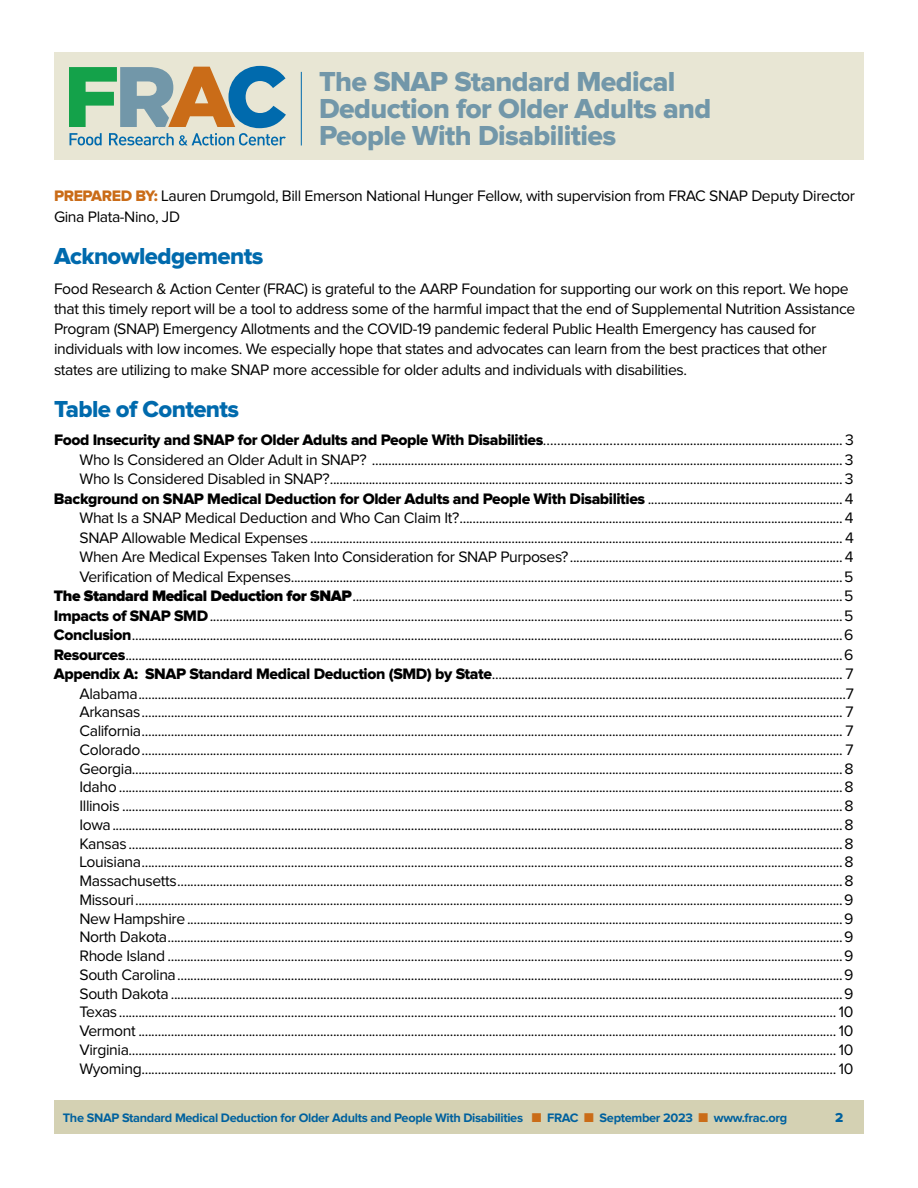
<style>
.page{position:relative;width:918px;height:1188px;background:#fff}
.page>*{position:absolute;margin:0;border:0;box-sizing:border-box;transform-origin:0 0}
.t1{font:28.5px/27px "Proxima Nova Extrabld";letter-spacing:-.02em;color:#7297a9}
.t2{font:24px "Proxima Nova Extrabld";letter-spacing:-.025em;color:#006aad}
.t3{font:15.75px/19px "Proxima Nova";letter-spacing:-.025em;color:#000}
.t4{font:15.75px "Proxima Nova Extrabld";letter-spacing:-.025em;color:#000}
.t5{font:13.5px "Proxima Nova Extrabld";color:#00619e}
.t6{font:700 12.75px "Proxima Nova";letter-spacing:-.025em;color:#00619e}
.s1{font-family:"Proxima Nova Extrabld";color:#ca6c18}
.s2{font-family:"Proxima Nova Extrabld"}
.s3{font-family:"Proxima Nova"}
.s4{font-weight:900}
.s5{color:#ca6c18}
</style>
<div class="page">
<div style="left:54px;top:1100px;width:810px;height:34px;background:#d4d1b3"></div>
<div style="left:54px;top:52px;width:810px;height:108px;background:#e8e6d4"></div>
<svg style="left:69px;top:66px;width:217px;height:79px"></svg>
<hr style="left:301px;top:72px;width:1px;height:73px;background:#006aad">
<h1 class="t1" style="left:319px;top:70px;width:394px">The SNAP Standard Medical<br>Deduction for Older Adults and<br>People With Disabilities</h1>
<p class="t3" style="left:54px;top:187px;width:803px;line-height:20.2px"><span class="s1">PREPARED BY:</span> Lauren Drumgold, Bill Emerson National Hunger Fellow, with supervision from FRAC SNAP Deputy Director<br>Gina Plata-Nino, JD</p>
<h2 class="t2" style="left:54px;top:245px;width:211px">Acknowledgements</h2>
<p class="t3" style="left:54px;top:279px;width:803px;line-height:20.2px">Food Research &amp; Action Center (FRAC) is grateful to the AARP Foundation for supporting our work on this report. We hope that this timely report will be a tool to address some of the harmful impact that the end of Supplemental Nutrition Assistance Program (SNAP) Emergency Allotments and the COVID-19 pandemic federal Public Health Emergency has caused for individuals with low incomes. We especially hope that states and advocates can learn from the best practices that other states are utilizing to make SNAP more accessible for older adults and individuals with disabilities.</p>
<h2 class="t2" style="left:54px;top:398px;width:187px">Table of Contents</h2>
<p class="t3" style="left:79px;top:431px;width:776px;line-height:19.5px;text-align:justify;text-indent:-25px"><span class="s2">Food Insecurity and SNAP for Older Adults and People With Disabilities</span>………………………............................................................... 3<br>Who Is Considered an Older Adult in SNAP? .................................................................................................................................................3<br>Who Is Considered Disabled in SNAP?..............................................................................................................................................................3</p>
<p class="t4" style="left:54px;top:491px;width:801px">Background on SNAP Medical Deduction for Older Adults and People With Disabilities <span class="s3">............................................................4</span></p>
<p class="t3" style="left:54px;top:509px;width:801px;text-align:right">What Is a SNAP Medical Deduction and Who Can Claim It?......................................................................................................................4<br>SNAP Allowable Medical Expenses .................................................................................................................................................................... 4<br>When Are Medical Expenses Taken Into Consideration for SNAP Purposes?....................................................................................4<br>Verification of Medical Expenses..........................................................................................................................................................................5<br><span class="s4">The Standard Medical Deduction for SNAP</span>.......................................................................................................................................................5<br><span class="s2">Impacts of SNAP SMD</span>...................................................................................................................................................................................................5<br><span class="s2">Conclusion</span>...........................................................................................................................................................................................................................6<br><span class="s2">Resources</span>.............................................................................................................................................................................................................................6<br><span class="s2">Appendix A: SNAP Standard Medical Deduction (SMD) by State</span>............................................................................................................ 7<br>Alabama..........................................................................................................................................................................................................................7<br>Arkansas........................................................................................................................................................................................................................ 7<br>California........................................................................................................................................................................................................................ 7<br>Colorado........................................................................................................................................................................................................................ 7<br>Georgia...........................................................................................................................................................................................................................8<br>Idaho ...............................................................................................................................................................................................................................8<br>Illinois ..............................................................................................................................................................................................................................8<br>Iowa.................................................................................................................................................................................................................................8<br>Kansas ............................................................................................................................................................................................................................8<br>Louisiana........................................................................................................................................................................................................................8<br>Massachusetts.............................................................................................................................................................................................................8<br>Missouri..........................................................................................................................................................................................................................9<br>New Hampshire..........................................................................................................................................................................................................9<br>North Dakota................................................................................................................................................................................................................9<br>Rhode Island ................................................................................................................................................................................................................9<br>South Carolina.............................................................................................................................................................................................................9<br>South Dakota...............................................................................................................................................................................................................9<br>Texas............................................................................................................................................................................................................................. 10<br>Vermont ....................................................................................................................................................................................................................... 10<br>Virginia.......................................................................................................................................................................................................................... 10<br>Wyoming...................................................................................................................................................................................................................... 10</p>
<p class="t6" style="left:63px;top:1112px;width:726px">The SNAP Standard Medical Deduction for Older Adults and People With Disabilities <span class="s5">■</span> FRAC <span class="s5">■</span> September 2023 <span class="s5">■</span> www.frac.org</p>
<p class="t5" style="left:835px;top:1112px;width:10px">2</p>
</div>
